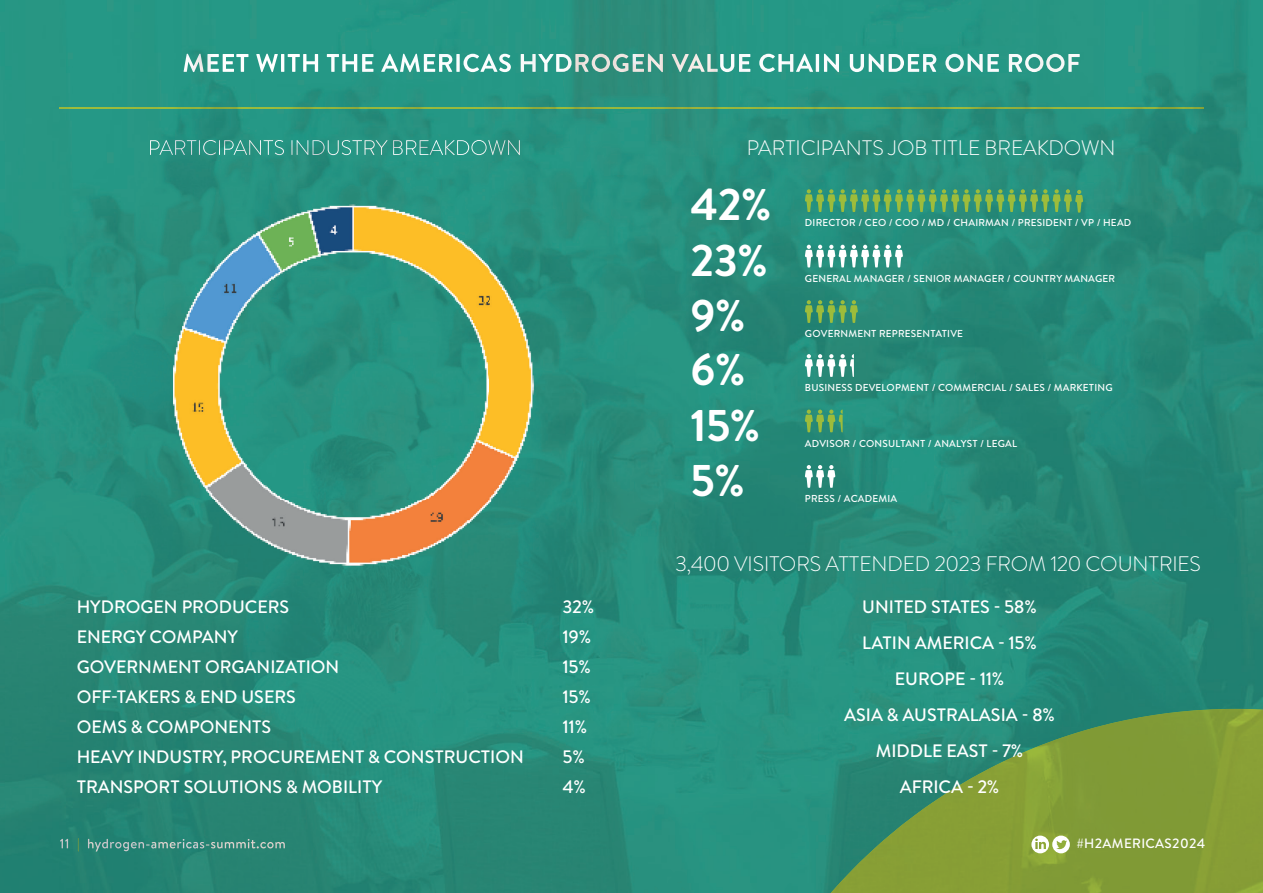
<style>
.page{position:relative;width:1263px;height:893px;background:#fff}
.page>*{position:absolute;margin:0;border:0;box-sizing:border-box;transform-origin:0 0}
.t1{font:700 44.4px/55.2px "Brandon Text";color:#fff}
.t2{font:300 21px "Brandon Text";letter-spacing:-.005em;color:#fff}
.t3{font:500 18px/36px "Brandon Text";color:#fff;text-align:center}
.t4{font:500 13.5px "Brandon Text";letter-spacing:.025em;color:#fff}
.t5{font:500 10.05px "Brandon Text";letter-spacing:.02em;color:#fff}
</style>
<div class="page">
<img style="left:0;top:0;width:1263px;height:209px">
<img style="left:0;top:209px;width:156px;height:684px">
<img style="left:527px;top:209px;width:577px;height:578px">
<img style="left:1104px;top:209px;width:159px;height:500px">
<img style="left:156px;top:598px;width:371px;height:295px">
<img style="left:525px;top:787px;width:306px;height:106px">
<img style="left:831px;top:709px;width:432px;height:184px">
<img style="left:184px;top:54px;width:896px;height:18px">
<img style="left:60px;top:107px;width:1143px;height:1px">
<svg style="left:60px;top:839px;width:10px;height:9px"></svg>
<svg style="left:78px;top:838px;width:1px;height:13px"></svg>
<img style="left:83px;top:839px;width:202px;height:12px">
<img style="left:150px;top:140px;width:370px;height:15px">
<svg style="left:805px;top:189px;width:278px;height:24px;background:#54a165"></svg>
<svg style="left:805px;top:245px;width:98px;height:22px"></svg>
<svg style="left:805px;top:300px;width:53px;height:23px"></svg>
<svg style="left:805px;top:465px;width:30px;height:23px"></svg>
<svg style="left:805px;top:354px;width:49px;height:23px"></svg>
<svg style="left:805px;top:410px;width:38px;height:22px"></svg>
<svg style="left:1031px;top:836px;width:39px;height:17px"></svg>
<img style="left:137px;top:161px;width:403px;height:437px">
<p class="t3" style="left:77px;top:588px;width:214px">HYDROGEN PRODUCERS</p>
<p class="t3" style="left:563px;top:588px;width:33px">32%</p>
<p class="t3" style="left:77px;top:618px;width:163px">ENERGY COMPANY</p>
<p class="t3" style="left:563px;top:618px;width:30px">19%</p>
<p class="t3" style="left:77px;top:648px;width:264px">GOVERNMENT ORGANIZATION</p>
<p class="t3" style="left:563px;top:648px;width:30px">15%</p>
<p class="t3" style="left:77px;top:678px;width:221px">OFF-TAKERS &amp; END USERS</p>
<p class="t3" style="left:563px;top:678px;width:30px">15%</p>
<p class="t3" style="left:77px;top:708px;width:196px">OEMS &amp; COMPONENTS</p>
<p class="t3" style="left:563px;top:708px;width:26px">11%</p>
<p class="t3" style="left:77px;top:738px;width:449px">HEAVY INDUSTRY, PROCUREMENT &amp; CONSTRUCTION</p>
<p class="t3" style="left:563px;top:738px;width:24px">5%</p>
<p class="t3" style="left:77px;top:768px;width:307px">TRANSPORT SOLUTIONS &amp; MOBILITY</p>
<p class="t3" style="left:563px;top:768px;width:25px">4%</p>
<p class="t2" style="left:747px;top:133px;width:370px">PARTICIPANTS JOB TITLE BREAKDOWN</p>
<h1 class="t1" style="left:690px;top:176px;width:83px">42%<br>23%<br>9%<br>6%<br>15%<br>5%</h1>
<p class="t5" style="left:805px;top:216px;width:328px">DIRECTOR / CEO / COO / MD / CHAIRMAN / PRESIDENT / VP / HEAD</p>
<p class="t5" style="left:805px;top:271px;width:312px">GENERAL MANAGER / SENIOR MANAGER / COUNTRY MANAGER</p>
<p class="t5" style="left:805px;top:327px;width:160px">GOVERNMENT REPRESENTATIVE</p>
<p class="t5" style="left:805px;top:381px;width:309px">BUSINESS DEVELOPMENT / COMMERCIAL / SALES / MARKETING</p>
<p class="t5" style="left:805px;top:436px;width:214px">ADVISOR / CONSULTANT / ANALYST / LEGAL</p>
<p class="t5" style="left:805px;top:492px;width:94px">PRESS / ACADEMIA</p>
<p class="t2" style="left:675px;top:550px;width:527px">3,400 VISITORS ATTENDED 2023 FROM 120 COUNTRIES</p>
<p class="t3" style="left:844px;top:589px;width:212px">UNITED STATES - 58%<br>LATIN AMERICA - 15%<br>EUROPE - 11%<br>ASIA &amp; AUSTRALASIA - 8%<br>MIDDLE EAST - 7%<br>AFRICA - 2%</p>
<p class="t4" style="left:1076px;top:834px;width:130px">#H2AMERICAS2024</p>
</div>
